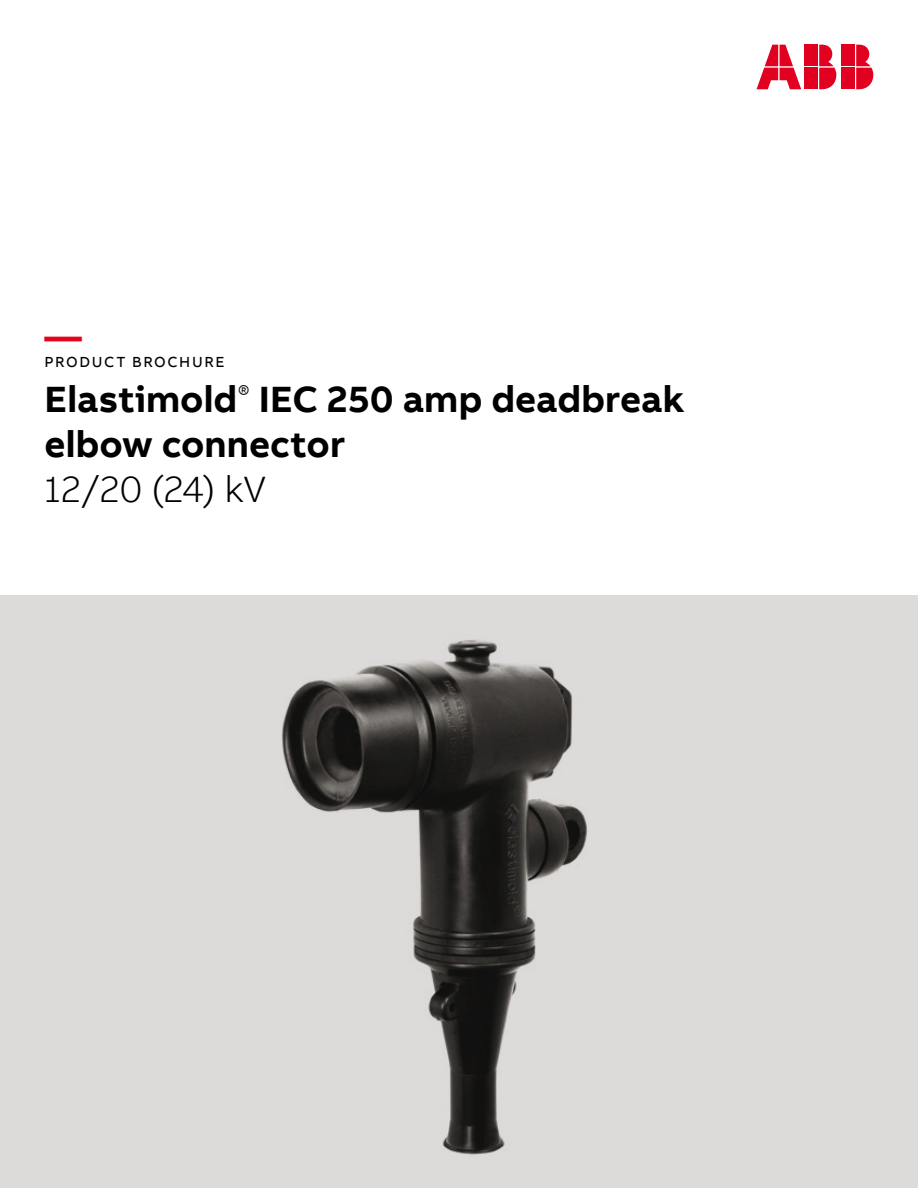
<style>
.page{position:relative;width:918px;height:1188px;background:#fff}
.page>*{position:absolute;margin:0;border:0;box-sizing:border-box;transform-origin:0 0}
.t1{font:700 37.5px/45px "AB Bvoice";color:#000}
.t2{font:300 37.5px "AB Bvoice";color:#000}
.t3{font:700 37.5px "AB Bvoice";color:#e1041a}
.t4{font:15px "AB Bvoice";letter-spacing:.11em;color:#000}
</style>
<div class="page">
<div style="left:842px;top:45px;width:13px;height:21px;background:#e20020"></div>
<div style="left:842px;top:68px;width:13px;height:21px;background:#e20020"></div>
<svg style="left:856px;top:45px;width:17px;height:44px"></svg>
<svg style="left:757px;top:45px;width:44px;height:44px"></svg>
<div style="left:805px;top:45px;width:13px;height:21px;background:#e20020"></div>
<div style="left:805px;top:68px;width:13px;height:21px;background:#e20020"></div>
<svg style="left:819px;top:45px;width:17px;height:44px"></svg>
<div style="left:0;top:595px;width:918px;height:593px;background:#dddada"></div>
<img style="left:282px;top:640px;width:305px;height:515px">
<p class="t3" style="left:45px;top:313px;width:39px">—</p>
<p class="t4" style="left:45px;top:353px;width:181px">PRODUCT BROCHURE</p>
<p class="t1" style="left:45px;top:377px;width:642px">Elastimold<sup>®</sup> IEC 250 amp deadbreak elbow connector</p>
<p class="t2" style="left:45px;top:468px;width:223px">12/20 (24) kV</p>
</div>
